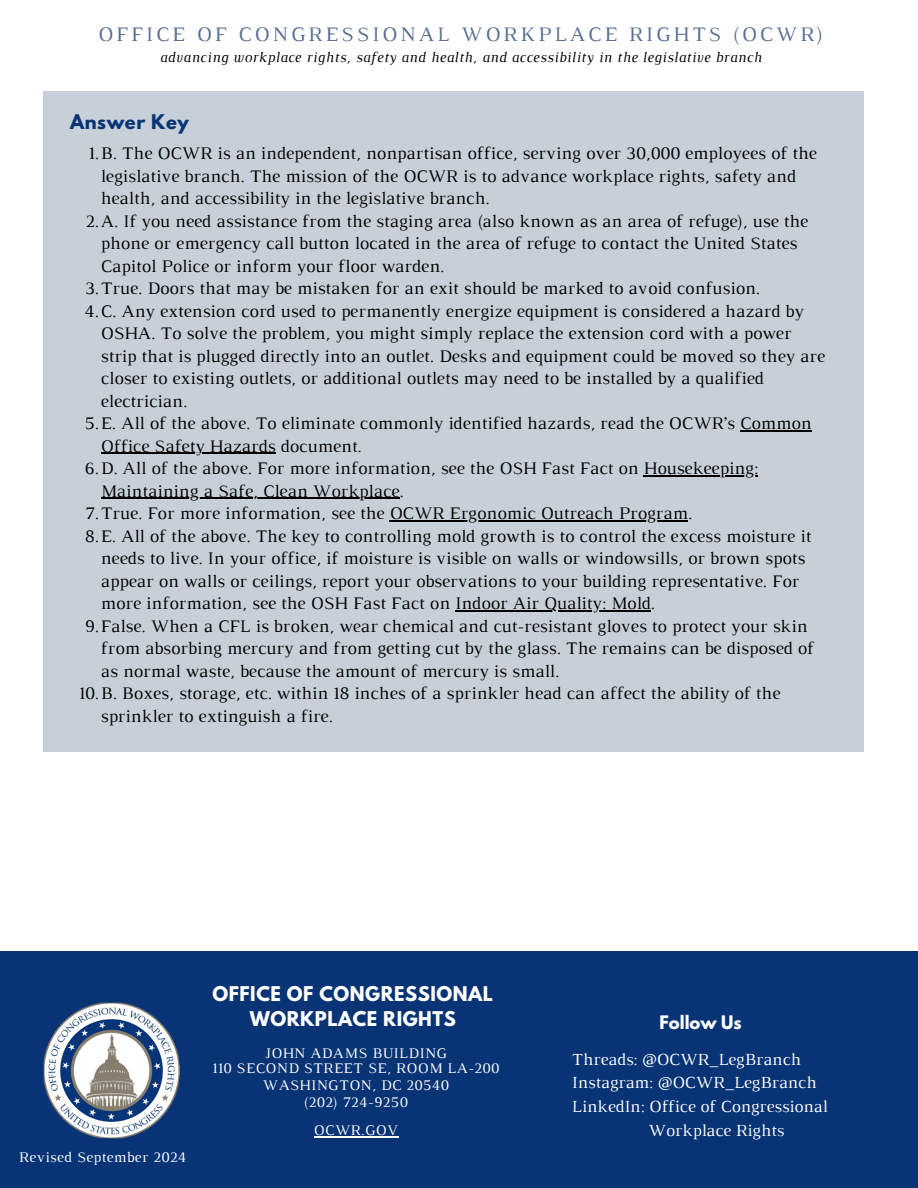
<style>
.page{position:relative;width:918px;height:1188px;background:#fff}
.page>*{position:absolute;margin:0;border:0;box-sizing:border-box;transform-origin:0 0}
.t1{font:21px "Luthier";letter-spacing:.14em;color:#576e91}
.t2{font:18px/22.5px "Luthier";letter-spacing:.005em;color:#000}
.t3{font:700 18px/24.8px "League Spartan";letter-spacing:.03em;color:#fff;text-align:center}
.t4{font:700 18px "League Spartan";letter-spacing:.03em;color:#083476}
.t5{font:17.25px/23.7px "Luthier";color:#fff}
.t6{font:700 16.5px "League Spartan";color:#fff}
.t7{font:15px "Luthier";letter-spacing:.03em;color:#fff}
.t8{font:italic 15px "Luthier";letter-spacing:.03em;color:#000}
</style>
<div class="page">
<div style="left:0;top:952px;width:918px;height:236px;background:#083476"></div>
<div style="left:43px;top:92px;width:821px;height:660px;background:#c7d0d8"></div>
<img style="left:43px;top:1002px;width:136px;height:136px">
<hr style="left:740px;top:430px;width:72px;height:1px;background:#000">
<hr style="left:101px;top:453px;width:175px;height:1px;background:#000">
<hr style="left:644px;top:475px;width:114px;height:1px;background:#000">
<hr style="left:101px;top:498px;width:299px;height:1px;background:#000">
<hr style="left:390px;top:520px;width:298px;height:1px;background:#000">
<hr style="left:455px;top:610px;width:196px;height:1px;background:#000">
<hr style="left:314px;top:1136px;width:84px;height:1px;background:#fff">
<p class="t1" style="left:98px;top:26px;width:727px">OFFICE OF CONGRESSIONAL WORKPLACE RIGHTS (OCWR)</p>
<p class="t8" style="left:160px;top:51px;width:603px">advancing workplace rights, safety and health, and accessibility in the legislative branch</p>
<h3 class="t4" style="left:70px;top:112px;width:120px">Answer Key</h3>
<p class="t2" style="left:101px;top:143px;width:718px;text-indent:-12px">1.B. The OCWR is an independent, nonpartisan office, serving over 30,000 employees of the legislative branch. The mission of the OCWR is to advance workplace rights, safety and health, and accessibility in the legislative branch.</p>
<p class="t2" style="left:101px;top:211px;width:709px;text-indent:-15px">2.A. If you need assistance from the staging area (also known as an area of refuge), use the phone or emergency call button located in the area of refuge to contact the United States<br>Capitol Police or inform your floor warden.</p>
<p class="t2" style="left:85px;top:278px;width:676px">3.True. Doors that may be mistaken for an exit should be marked to avoid confusion.</p>
<p class="t2" style="left:101px;top:301px;width:726px;text-indent:-16px">4.C. Any extension cord used to permanently energize equipment is considered a hazard by OSHA. To solve the problem, you might simply replace the extension cord with a power strip that is plugged directly into an outlet. Desks and equipment could be moved so they are closer to existing outlets, or additional outlets may need to be installed by a qualified electrician.</p>
<p class="t2" style="left:101px;top:413px;width:712px;text-indent:-16px">5.E. All of the above. To eliminate commonly identified hazards, read the OCWR’s Common<br>Office Safety Hazards document.</p>
<p class="t2" style="left:101px;top:458px;width:659px;text-indent:-16px">6.D. All of the above. For more information, see the OSH Fast Fact on Housekeeping:<br>Maintaining a Safe, Clean Workplace.</p>
<p class="t2" style="left:85px;top:503px;width:609px">7.True. For more information, see the OCWR Ergonomic Outreach Program.</p>
<p class="t2" style="left:101px;top:526px;width:712px;text-indent:-16px">8.E. All of the above. The key to controlling mold growth is to control the excess moisture it needs to live. In your office, if moisture is visible on walls or windowsills, or brown spots appear on walls or ceilings, report your observations to your building representative. For more information, see the OSH Fast Fact on Indoor Air Quality: Mold.</p>
<p class="t2" style="left:101px;top:616px;width:715px;text-indent:-16px">9.False. When a CFL is broken, wear chemical and cut-resistant gloves to protect your skin from absorbing mercury and from getting cut by the glass. The remains can be disposed of as normal waste, because the amount of mercury is small.</p>
<p class="t2" style="left:101px;top:683px;width:681px;text-indent:-22px">10.B. Boxes, storage, etc. within 18 inches of a sprinkler head can affect the ability of the sprinkler to extinguish a fire.</p>
<p class="t7" style="left:19px;top:1152px;width:169px">Revised September 2024</p>
<p class="t3" style="left:212px;top:984px;width:282px">OFFICE OF CONGRESSIONAL<br>WORKPLACE RIGHTS</p>
<p class="t7" style="left:265px;top:1047px;width:183px">JOHN ADAMS BUILDING</p>
<p class="t7" style="left:213px;top:1063px;width:288px">110 SECOND STREET SE, ROOM LA-200</p>
<p class="t7" style="left:263px;top:1080px;width:187px">WASHINGTON, DC 20540</p>
<p class="t7" style="left:304px;top:1097px;width:105px">(202) 724-9250</p>
<p class="t7" style="left:314px;top:1125px;width:86px">OCWR.GOV</p>
<p class="t6" style="left:660px;top:1015px;width:84px">Follow Us</p>
<p class="t5" style="left:572px;top:1049px;width:231px">Threads: @OCWR_LegBranch</p>
<p class="t5" style="left:572px;top:1072px;width:246px">Instagram: @OCWR_LegBranch</p>
<p class="t5" style="left:649px;top:1096px;width:181px;text-indent:-77px">LinkedIn: Office of Congressional<br>Workplace Rights</p>
</div>
